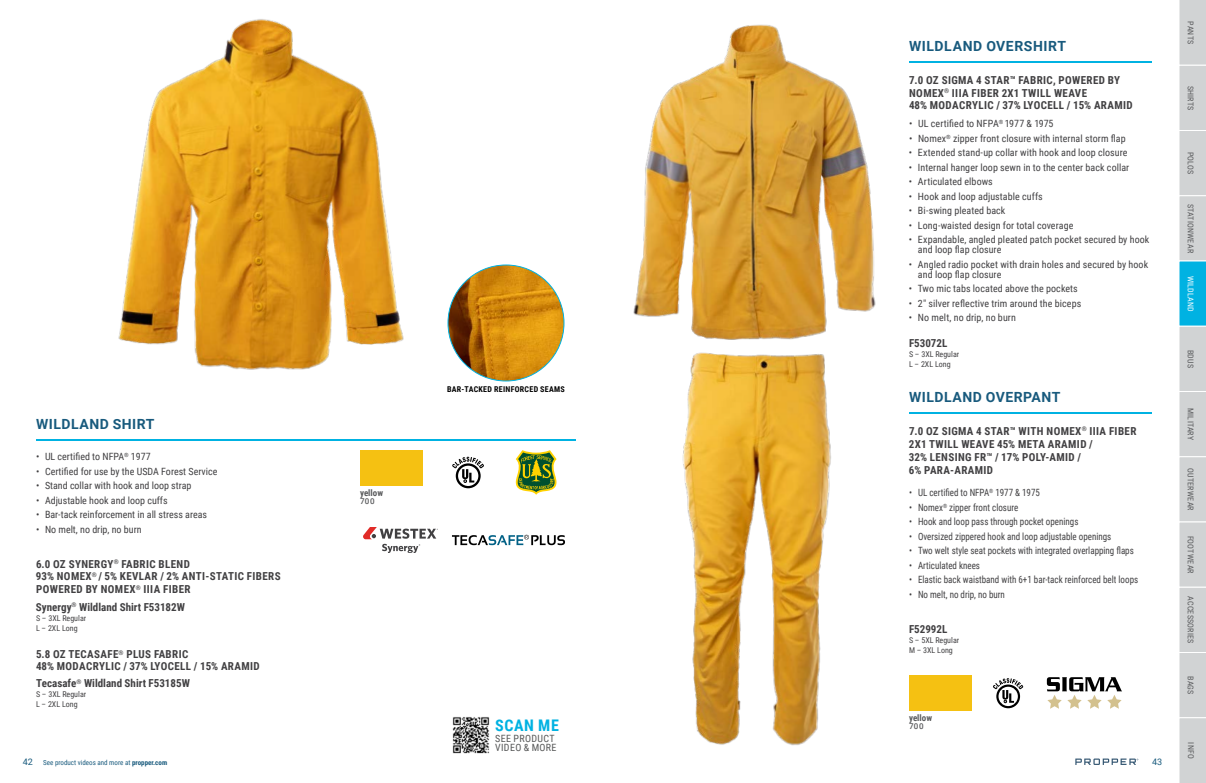
<style>
.page{position:relative;width:1206px;height:783px;background:#fff}
.page>*{position:absolute;margin:0;border:0;box-sizing:border-box;transform-origin:0 0}
.t1{font:700 16px "Roboto Condensed";letter-spacing:.035em;color:#00b2e2}
.t2{font:700 14px "Roboto";letter-spacing:.035em;color:#185a7d}
.t3{font:700 11px/13px "Roboto Condensed";letter-spacing:.035em;color:#414042}
.t4{font:700 11px "Roboto Condensed";color:#414042}
.t5{font:10px/10px "Roboto Condensed";color:#414042}
.t6{font:10px "Roboto Condensed";color:#414042;scale:.9 1}
.t7{font:10px/9px "Roboto Condensed";letter-spacing:.035em;color:#565757}
.t8{font:700 9px "Roboto Condensed";color:#58595b}
.t9{font:9px "Roboto";color:#185a7d}
.t10{font:8px/10px "Roboto Condensed";color:#414042}
.t11{font:8px "Roboto Condensed";letter-spacing:.025em;color:#58595b}
.t12{font:700 8px "Roboto Condensed";letter-spacing:.035em;color:#000}
.t13{font:8px "Roboto Condensed";letter-spacing:.025em;color:#fff}
.t14{font:500 8px "Roboto";letter-spacing:.065em;color:#58595b}
.t15{font:7px "Roboto Condensed";color:#185a7d}
.s1{font-family:"Roboto";font-size:9px}
.s2{font-weight:700}
</style>
<div class="page">
<svg style="left:516px;top:450px;width:41px;height:45px"></svg>
<svg style="left:456px;top:463px;width:25px;height:25px"></svg>
<div style="left:458px;top:466px;width:20px;height:20px;background:#fff;border-radius:50%"></div>
<svg style="left:452px;top:457px;width:32px;height:26px"></svg>
<img style="left:118px;top:19px;width:286px;height:351px">
<hr style="left:36px;top:439px;width:540px;height:2px;background:#00b2e2">
<img style="left:448px;top:265px;width:116px;height:116px;border-radius:58px">
<div style="left:360px;top:450px;width:63px;height:36px;background:#f5c112"></div>
<img style="left:452px;top:717px;width:38px;height:37px">
<img style="left:633px;top:24px;width:243px;height:316px">
<svg style="left:996px;top:685px;width:24px;height:23px"></svg>
<svg style="left:999px;top:687px;width:19px;height:19px"></svg>
<svg style="left:993px;top:678px;width:30px;height:25px"></svg>
<div style="left:909px;top:675px;width:63px;height:36px;background:#f5c112"></div>
<img style="left:682px;top:352px;width:149px;height:394px">
<hr style="left:909px;top:412px;width:243px;height:2px;background:#00b2e2">
<hr style="left:909px;top:61px;width:243px;height:2px;background:#00b2e2">
<svg style="left:452px;top:535px;width:113px;height:10px"></svg>
<svg style="left:363px;top:527px;width:75px;height:26px"></svg>
<svg style="left:1047px;top:677px;width:75px;height:32px"></svg>
<svg style="left:1179px;top:0;width:27px;height:783px;background:#c1d1d6"></svg>
<svg style="left:1075px;top:759px;width:63px;height:6px"></svg>
<h2 class="t2" style="left:909px;top:36px;width:159px">WILDLAND OVERSHIRT</h2>
<p class="t3" style="left:909px;top:73px;width:213px">7.0 OZ SIGMA 4 STAR™ FABRIC, POWERED BY<br>NOMEX<sup>®</sup> IIIA FIBER 2X1 TWILL WEAVE</p>
<p class="t3" style="left:909px;top:98px;width:225px">48% MODACRYLIC / 37% LYOCELL / 15% ARAMID</p>
<h2 class="t2" style="left:36px;top:414px;width:120px">WILDLAND SHIRT</h2>
<p class="t5" style="left:36px;top:452px;width:116px">• UL certified to NFPA<sup>®</sup> 1977</p>
<p class="t5" style="left:36px;top:466px;width:183px">• Certified for use by the USDA Forest Service</p>
<p class="t5" style="left:36px;top:481px;width:157px">• Stand collar with hook and loop strap</p>
<p class="t5" style="left:36px;top:495px;width:133px">• Adjustable hook and loop cuffs</p>
<p class="t5" style="left:36px;top:510px;width:173px">• Bar-tack reinforcement in all stress areas</p>
<p class="t5" style="left:36px;top:524px;width:107px">• No melt, no drip, no burn</p>
<p class="t3" style="left:36px;top:557px;width:246px">6.0 OZ SYNERGY<sup>®</sup> FABRIC BLEND<br>93% NOMEX<sup>®</sup> / 5% KEVLAR / 2% ANTI-STATIC FIBERS<br>POWERED BY NOMEX<sup>®</sup> IIIA FIBER</p>
<p class="t4" style="left:36px;top:599px;width:151px">Synergy<sup>®</sup> Wildland Shirt F53182W</p>
<p class="t10" style="left:36px;top:613px;width:52px">S – 3XL Regular<br>L – 2XL Long</p>
<p class="t3" style="left:36px;top:648px;width:225px;line-height:11.5px">5.8 OZ TECASAFE<sup>®</sup> PLUS FABRIC<br>48% MODACRYLIC / 37% LYOCELL / 15% ARAMID</p>
<p class="t4" style="left:36px;top:676px;width:155px">Tecasafe<sup>®</sup> Wildland Shirt F53185W</p>
<p class="t10" style="left:36px;top:689px;width:52px">S – 3XL Regular<br>L – 2XL Long</p>
<p class="t8" style="left:360px;top:486px;width:25px">yellow</p>
<p class="t14" style="left:360px;top:495px;width:16px">700</p>
<p class="t12" style="left:447px;top:384px;width:119px">BAR-TACKED REINFORCED SEAMS</p>
<h1 class="t1" style="left:495px;top:714px;width:65px">SCAN ME</h1>
<p class="t7" style="left:495px;top:734px;width:63px">SEE PRODUCT<br>VIDEO &amp; MORE</p>
<p class="t5" style="left:909px;top:119px;width:146px">• UL certified to NFPA<sup>®</sup> 1977 &amp; 1975</p>
<p class="t5" style="left:909px;top:133px;width:218px">• Nomex<sup>®</sup> zipper front closure with internal storm flap</p>
<p class="t5" style="left:909px;top:148px;width:220px">• Extended stand-up collar with hook and loop closure</p>
<p class="t5" style="left:909px;top:162px;width:222px">• Internal hanger loop sewn in to the center back collar</p>
<p class="t5" style="left:909px;top:177px;width:85px">• Articulated elbows</p>
<p class="t5" style="left:909px;top:191px;width:135px">• Hook and loop adjustable cuffs</p>
<p class="t5" style="left:909px;top:206px;width:98px">• Bi-swing pleated back</p>
<p class="t5" style="left:909px;top:220px;width:166px">• Long-waisted design for total coverage</p>
<p class="t5" style="left:918px;top:235px;width:233px;text-indent:-9px">• Expandable, angled pleated patch pocket secured by hook and loop flap closure</p>
<p class="t5" style="left:918px;top:259px;width:232px;text-indent:-9px">• Angled radio pocket with drain holes and secured by hook and loop flap closure</p>
<p class="t5" style="left:909px;top:284px;width:170px">• Two mic tabs located above the pockets</p>
<p class="t5" style="left:909px;top:298px;width:174px">• 2" silver reflective trim around the biceps</p>
<p class="t5" style="left:909px;top:313px;width:108px">• No melt, no drip, no burn</p>
<p class="t4" style="left:909px;top:336px;width:40px">F53072L</p>
<p class="t10" style="left:909px;top:349px;width:52px">S – 3XL Regular<br>L – 2XL Long</p>
<h2 class="t2" style="left:909px;top:387px;width:153px">WILDLAND OVERPANT</h2>
<p class="t3" style="left:909px;top:424px;width:229px">7.0 OZ SIGMA 4 STAR™ WITH NOMEX<sup>®</sup> IIIA FIBER<br>2X1 TWILL WEAVE 45% META ARAMID /<br>32% LENSING FR™ / 17% POLY-AMID /<br>6% PARA-ARAMID</p>
<p class="t6" style="left:909px;top:486px;width:147px">• UL certified to NFPA<sup>®</sup> 1977 &amp; 1975</p>
<p class="t6" style="left:909px;top:500px;width:123px">• Nomex<sup>®</sup> zipper front closure</p>
<p class="t6" style="left:909px;top:515px;width:190px">• Hook and loop pass through pocket openings</p>
<p class="t6" style="left:909px;top:529px;width:226px">• Oversized zippered hook and loop adjustable openings</p>
<p class="t6" style="left:909px;top:544px;width:251px">• Two welt style seat pockets with integrated overlapping flaps</p>
<p class="t6" style="left:909px;top:558px;width:80px">• Articulated knees</p>
<p class="t6" style="left:909px;top:573px;width:256px">• Elastic back waistband with 6+1 bar-tack reinforced belt loops</p>
<p class="t6" style="left:909px;top:587px;width:108px">• No melt, no drip, no burn</p>
<p class="t4" style="left:909px;top:621px;width:40px">F52992L</p>
<p class="t10" style="left:909px;top:635px;width:52px">S – 5XL Regular<br>M – 3XL Long</p>
<p class="t8" style="left:909px;top:711px;width:25px">yellow</p>
<p class="t14" style="left:909px;top:720px;width:16px">700</p>
<p class="t15" style="left:23px;top:758px;width:146px"><span class="s1">42</span> See product videos and more at <span class="s2">propper.com</span></p>
<p class="t9" style="left:1152px;top:755px;width:12px">43</p>
<p class="t11" style="left:1196px;top:21px;width:24px;rotate:90deg">PANTS</p>
<p class="t11" style="left:1196px;top:86px;width:26px;rotate:90deg">SHIRTS</p>
<p class="t11" style="left:1196px;top:152px;width:24px;rotate:90deg">POLOS</p>
<p class="t11" style="left:1196px;top:204px;width:51px;rotate:90deg">STATIONWEAR</p>
<p class="t13" style="left:1196px;top:276px;width:37px;rotate:90deg">WILDLAND</p>
<p class="t11" style="left:1196px;top:350px;width:20px;rotate:90deg">BDUS</p>
<p class="t11" style="left:1196px;top:408px;width:33px;rotate:90deg">MILITARY</p>
<p class="t11" style="left:1196px;top:468px;width:44px;rotate:90deg">OUTERWEAR</p>
<p class="t11" style="left:1196px;top:536px;width:40px;rotate:90deg">FOOTWEAR</p>
<p class="t11" style="left:1196px;top:596px;width:49px;rotate:90deg">ACCESSORIES</p>
<p class="t11" style="left:1196px;top:676px;width:20px;rotate:90deg">BAGS</p>
<p class="t11" style="left:1197px;top:742px;width:18px;rotate:90deg">INFO</p>
</div>
